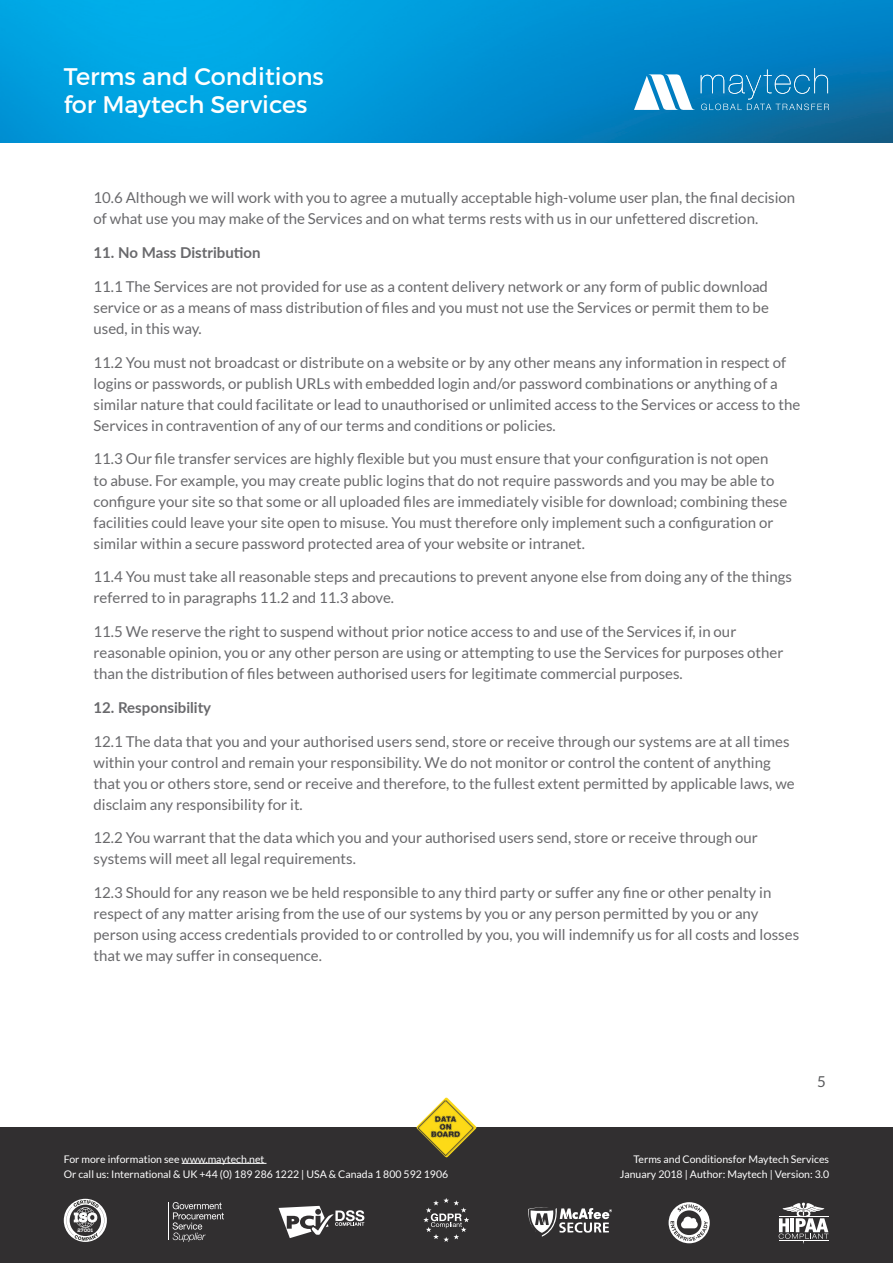
<style>
.page{position:relative;width:893px;height:1263px;background:#fff}
.page>*{position:absolute;margin:0;border:0;box-sizing:border-box;transform-origin:0 0}
.t1{font:24px/28.5px "Montserrat";color:#fff}
.MAIN_SECTION_HEADER{font:15px/21px "Lato";color:#69696c}
.MAIN_SECTION_HEADER-2{font:700 15px "Lato";color:#69696c}
.t2{font:15px "Lato";color:#57585a}
.t3{font:10.5px/15px "Lato";color:#fff}
.t4{font:800 4.95px "Nexa Slab";color:#fff}
</style>
<div class="page">
<img style="left:0;top:0;width:893px;height:142px">
<svg style="left:634px;top:68px;width:195px;height:42px;background:#3b97c8"></svg>
<div style="left:0;top:1127px;width:893px;height:136px;background:#312f30"></div>
<svg style="left:669px;top:1202px;width:41px;height:41px"></svg>
<hr style="left:168px;top:1202px;width:1px;height:38px;background:#fff">
<svg style="left:173px;top:1202px;width:51px;height:40px"></svg>
<svg style="left:279px;top:1206px;width:85px;height:32px"></svg>
<svg style="left:528px;top:1207px;width:84px;height:30px"></svg>
<svg style="left:779px;top:1202px;width:49px;height:42px"></svg>
<svg style="left:423px;top:1198px;width:46px;height:44px"></svg>
<hr style="left:182px;top:1163px;width:84px;height:1px;background:#fff">
<svg style="left:64px;top:1199px;width:43px;height:43px"></svg>
<img style="left:416px;top:1097px;width:61px;height:61px">
<h1 class="t1" style="left:64px;top:62px;width:262px">Terms and Conditions for Maytech Services</h1>
<p class="MAIN_SECTION_HEADER" style="left:94px;top:187px;width:703px">10.6 Although we will work with you to agree a mutually acceptable high-volume user plan, the final decision of what use you may make of the Services and on what terms rests with us in our unfettered discretion.</p>
<p class="MAIN_SECTION_HEADER-2" style="left:94px;top:242px;width:168px">11. No Mass Distribution</p>
<p class="MAIN_SECTION_HEADER" style="left:94px;top:276px;width:677px;text-align:justify">11.1 The Services are not provided for use as a content delivery network or any form of public download service or as a means of mass distribution of files and you must not use the Services or permit them to be used, in this way.</p>
<p class="MAIN_SECTION_HEADER" style="left:94px;top:352px;width:708px">11.2 You must not broadcast or distribute on a website or by any other means any information in respect of logins or passwords, or publish URLs with embedded login and/or password combinations or anything of a similar nature that could facilitate or lead to unauthorised or unlimited access to the Services or access to the Services in contravention of any of our terms and conditions or policies.</p>
<p class="MAIN_SECTION_HEADER" style="left:94px;top:448px;width:695px">11.3 Our file transfer services are highly flexible but you must ensure that your configuration is not open<br>to abuse. For example, you may create public logins that do not require passwords and you may be able to configure your site so that some or all uploaded files are immediately visible for download; combining these facilities could leave your site open to misuse. You must therefore only implement such a configuration or similar within a secure password protected area of your website or intranet.</p>
<p class="MAIN_SECTION_HEADER" style="left:94px;top:566px;width:700px">11.4 You must take all reasonable steps and precautions to prevent anyone else from doing any of the things referred to in paragraphs 11.2 and 11.3 above.</p>
<p class="MAIN_SECTION_HEADER" style="left:94px;top:621px;width:691px">11.5 We reserve the right to suspend without prior notice access to and use of the Services if, in our reasonable opinion, you or any other person are using or attempting to use the Services for purposes other than the distribution of files between authorised users for legitimate commercial purposes.</p>
<p class="MAIN_SECTION_HEADER-2" style="left:94px;top:696px;width:119px">12. Responsibility</p>
<p class="MAIN_SECTION_HEADER" style="left:94px;top:730px;width:703px">12.1 The data that you and your authorised users send, store or receive through our systems are at all times within your control and remain your responsibility. We do not monitor or control the content of anything that you or others store, send or receive and therefore, to the fullest extent permitted by applicable laws, we disclaim any responsibility for it.</p>
<p class="MAIN_SECTION_HEADER" style="left:94px;top:827px;width:666px">12.2 You warrant that the data which you and your authorised users send, store or receive through our systems will meet all legal requirements.</p>
<p class="MAIN_SECTION_HEADER" style="left:94px;top:882px;width:707px">12.3 Should for any reason we be held responsible to any third party or suffer any fine or other penalty in respect of any matter arising from the use of our systems by you or any person permitted by you or any person using access credentials provided to or controlled by you, you will indemnify us for all costs and losses that we may suffer in consequence.</p>
<p class="t2" style="left:817px;top:1073px;width:10px">5</p>
<p class="t3" style="left:64px;top:1151px;width:386px">For more information see www.maytech.net<br>Or call us: International &amp; UK +44 (0) 189 286 1222 | USA &amp; Canada 1 800 592 1906</p>
<p class="t3" style="left:620px;top:1151px;width:211px;text-align:right">Terms and Conditionsfor Maytech Services<br>January 2018 | Author: Maytech | Version: 3.0</p>
<p class="t4" style="left:78px;top:1227px;width:17px">27001</p>
</div>
